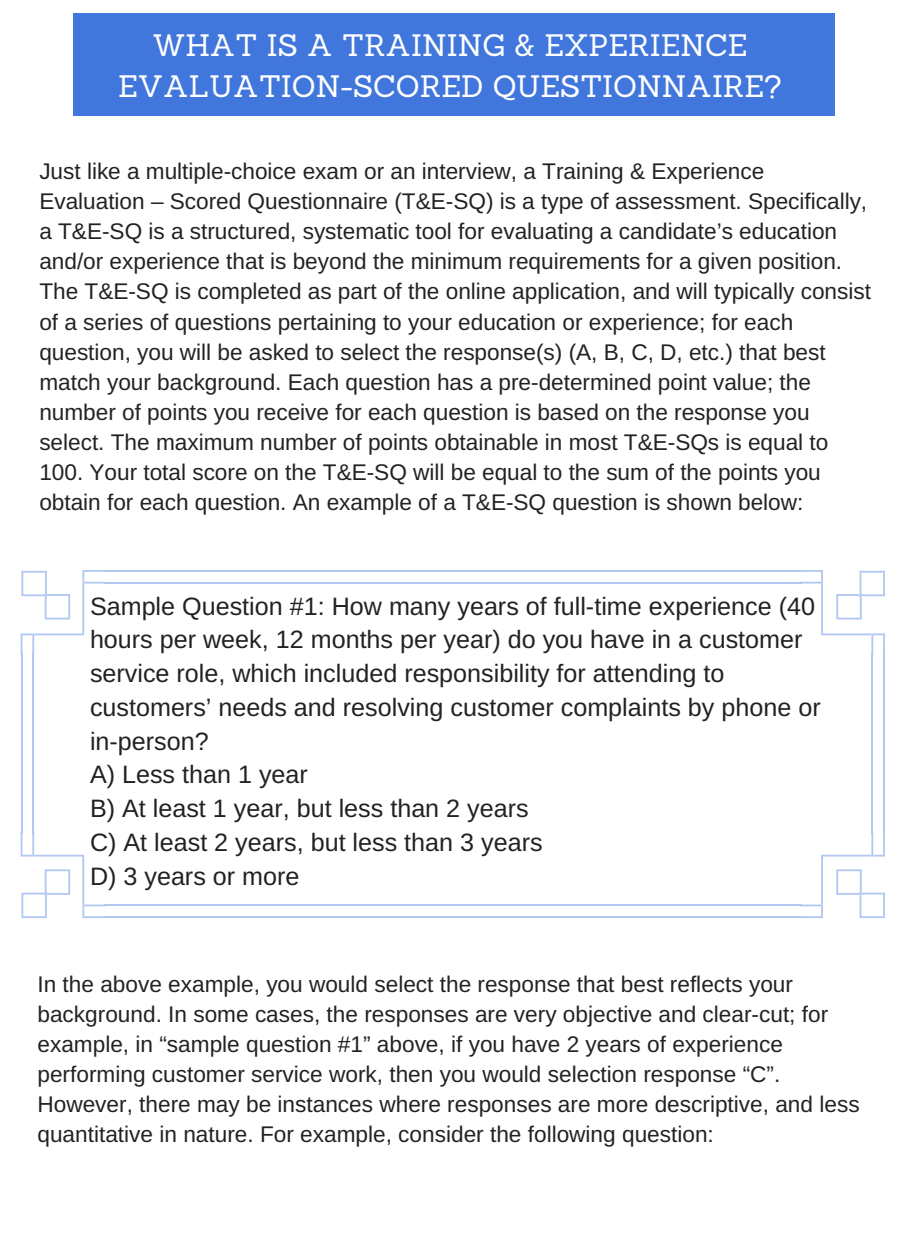
<style>
.page{position:relative;width:900px;height:1258px;background:#fff}
.page>*{position:absolute;margin:0;border:0;box-sizing:border-box;transform-origin:0 0}
.t1{font:30.25px/41.2px "Sanchez";color:#fff;text-align:center}
.t2{font:25.25px/33.8px "Arimo";color:#222}
.t3{font:22.75px/30px "Arimo";color:#222}
</style>
<div class="page">
<div style="left:73px;top:13px;width:761px;height:102px;background:#4177dc"></div>
<svg style="left:21px;top:570px;width:85px;height:85px"></svg>
<hr style="left:21px;top:653px;width:1px;height:180px;background:#4177dc">
<hr style="left:32px;top:653px;width:2px;height:180px;background:#4177dc">
<svg style="left:21px;top:831px;width:85px;height:87px"></svg>
<hr style="left:104px;top:916px;width:698px;height:2px;background:#4177dc">
<hr style="left:104px;top:904px;width:698px;height:2px;background:#4177dc">
<svg style="left:800px;top:831px;width:85px;height:87px"></svg>
<hr style="left:883px;top:653px;width:2px;height:180px;background:#4177dc">
<hr style="left:871px;top:653px;width:2px;height:180px;background:#4177dc">
<svg style="left:800px;top:570px;width:85px;height:85px"></svg>
<hr style="left:104px;top:570px;width:698px;height:2px;background:#4177dc">
<hr style="left:104px;top:581px;width:698px;height:2px;background:#4177dc">
<h1 class="t1" style="left:118px;top:24px;width:665px">WHAT IS A TRAINING &amp; EXPERIENCE<br>EVALUATION-SCORED QUESTIONNAIRE?</h1>
<p class="t3" style="left:39px;top:156px;width:833px">Just like a multiple-choice exam or an interview, a Training &amp; Experience Evaluation – Scored Questionnaire (T&amp;E-SQ) is a type of assessment. Specifically, a T&amp;E-SQ is a structured, systematic tool for evaluating a candidate’s education and/or experience that is beyond the minimum requirements for a given position.<br>The T&amp;E-SQ is completed as part of the online application, and will typically consist of a series of questions pertaining to your education or experience; for each question, you will be asked to select the response(s) (A, B, C, D, etc.) that best match your background. Each question has a pre-determined point value; the number of points you receive for each question is based on the response you select. The maximum number of points obtainable in most T&amp;E-SQs is equal to 100. Your total score on the T&amp;E-SQ will be equal to the sum of the points you obtain for each question. An example of a T&amp;E-SQ question is shown below:</p>
<p class="t2" style="left:90px;top:589px;width:732px">Sample Question #1: How many years of full-time experience (40 hours per week, 12 months per year) do you have in a customer service role, which included responsibility for attending to customers’ needs and resolving customer complaints by phone or in-person?<br>A) Less than 1 year<br>B) At least 1 year, but less than 2 years<br>C) At least 2 years, but less than 3 years<br>D) 3 years or more</p>
<p class="t3" style="left:38px;top:968px;width:824px">In the above example, you would select the response that best reflects your background. In some cases, the responses are very objective and clear-cut; for example, in “sample question #1” above, if you have 2 years of experience performing customer service work, then you would selection response “C”.<br>However, there may be instances where responses are more descriptive, and less quantitative in nature. For example, consider the following question:</p>
</div>
